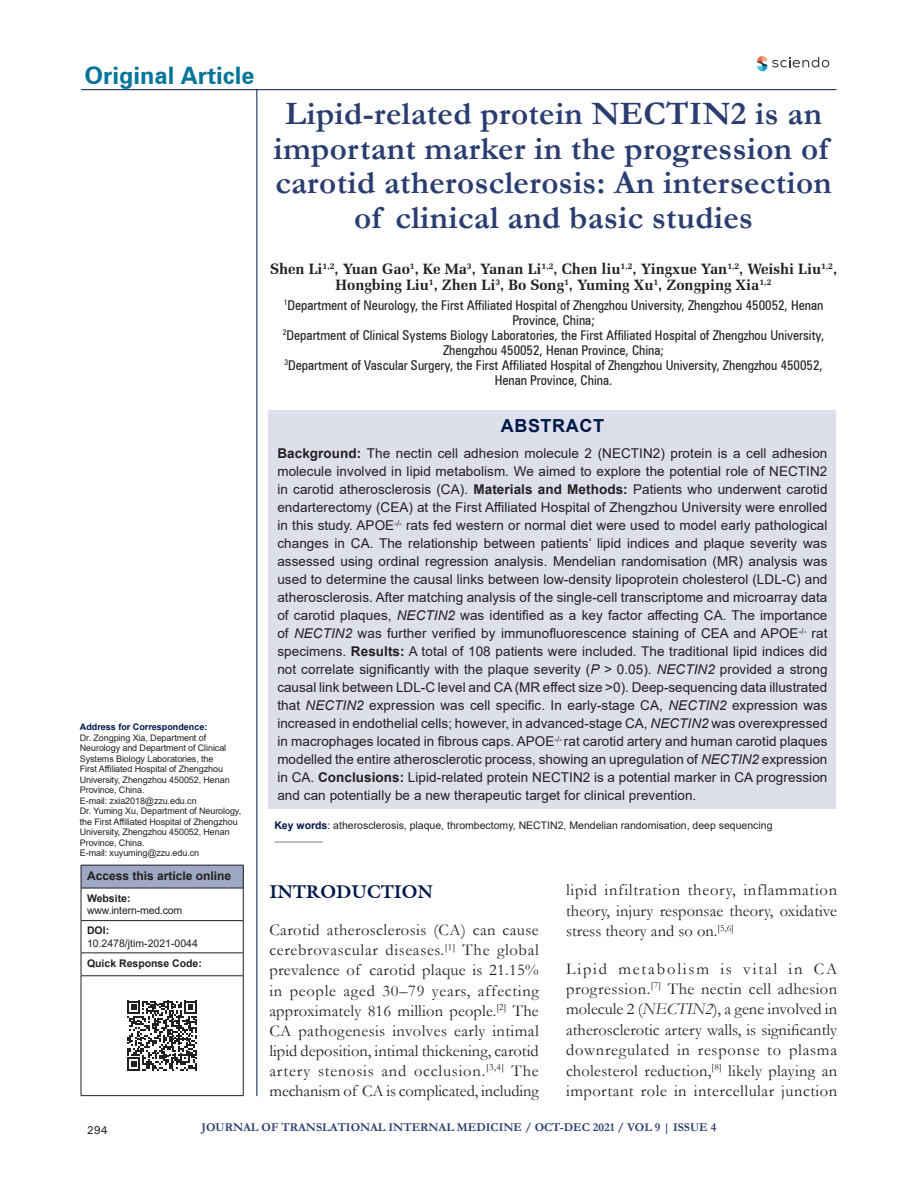
<style>
.page{position:relative;width:918px;height:1188px;background:#fff}
.page>*{position:absolute;margin:0;border:0;box-sizing:border-box;transform-origin:0 0}
._1_TYTUŁ{font:700 33px/34.5px "Garamond";letter-spacing:.01em;color:#2a3d70;text-align:center}
.AH{font:700 24px "Zurich BT";color:#007499}
.t1{font:700 18px "Galliard IT Cby BT";color:#00174a}
._4_Abstrakt_napis{font:700 18px "Arial";letter-spacing:.035em;color:#00174a}
.TX{font:16.5px/20.1px "Garamond";letter-spacing:.005em;color:#231f20;text-align:justify}
._2_Autorzy{font:700 15px/16.5px "Zapf Elliptical 711 BT";color:#231f20;text-align:center}
._4_1_abstrakt_tekst{font:13.5px/18px "Arial";letter-spacing:.005em;color:#231f20;text-align:justify}
._3_afiliacje{font:condensed 13.5px/15px "Zurich BT";color:#231f20;text-align:center}
.t2{font:700 12px "Garamond";color:#2a3d70}
.AU_Bio{font:700 12px "Arial";color:#231f20}
.t3{font:500 11.25px "Univers";color:#231f20}
._5_keywords{font:10.5px "Arial";color:#231f20}
.AU_Bio-2{font:10.5px/12.6px "Arial";color:#231f20}
.AU_Bio-3{font:700 10.5px "Arial";color:#231f20}
.ADD{font:9px/10.5px "Arial";letter-spacing:-.01em;color:#231f20}
.s1{font-weight:700;color:#00174a}
.s2{font-weight:700}
.s3{font-style:italic}
</style>
<div class="page">
<hr style="left:81px;top:89px;width:756px;height:1px;background:#00174a">
<svg style="left:757px;top:56px;width:72px;height:15px"></svg>
<hr style="left:256px;top:89px;width:1px;height:1007px;background:#00174a">
<div style="left:81px;top:865px;width:162px;height:23px;background:#9ea7c3"></div>
<hr style="left:81px;top:865px;width:162px;height:1px;background:#231f20">
<svg style="left:81px;top:865px;width:1px;height:23px"></svg>
<hr style="left:81px;top:888px;width:162px;height:1px;background:#231f20">
<hr style="left:81px;top:888px;width:1px;height:32px;background:#231f20">
<hr style="left:81px;top:920px;width:162px;height:1px;background:#231f20">
<hr style="left:81px;top:921px;width:1px;height:32px;background:#231f20">
<hr style="left:81px;top:953px;width:162px;height:1px;background:#231f20">
<svg style="left:81px;top:953px;width:1px;height:23px"></svg>
<hr style="left:81px;top:976px;width:162px;height:1px;background:#231f20">
<hr style="left:81px;top:976px;width:1px;height:119px;background:#231f20">
<svg style="left:243px;top:865px;width:1px;height:23px"></svg>
<hr style="left:243px;top:888px;width:1px;height:32px;background:#231f20">
<hr style="left:243px;top:921px;width:1px;height:32px;background:#231f20">
<svg style="left:243px;top:953px;width:1px;height:23px"></svg>
<hr style="left:243px;top:976px;width:1px;height:119px;background:#231f20">
<hr style="left:81px;top:1095px;width:162px;height:1px;background:#231f20">
<svg style="left:127px;top:1001px;width:70px;height:70px"></svg>
<div style="left:269px;top:410px;width:567px;height:399px;background:#dddfea"></div>
<hr style="left:274px;top:842px;width:49px;height:1px;background:#808285">
<p class="AH" style="left:85px;top:61px;width:172px">Original Article</p>
<p class="ADD" style="left:80px;top:722px;width:151px"><span class="s1">Address for Correspondence:<br></span>Dr. Zongping Xia, Department of<br>Neurology and Department of Clinical<br>Systems Biology Laboratories, the<br>First Affiliated Hospital of Zhengzhou<br>University, Zhengzhou 450052, Henan<br>Province, China.</p>
<p class="ADD" style="left:80px;top:795px;width:118px">E-mail: zxia2018@zzu.edu.cn</p>
<p class="ADD" style="left:80px;top:806px;width:163px">Dr. Yuming Xu, Department of Neurology, the First Affiliated Hospital of Zhengzhou University, Zhengzhou 450052, Henan Province, China.</p>
<p class="ADD" style="left:80px;top:848px;width:121px">E-mail: xuyuming@zzu.edu.cn</p>
<p class="AU_Bio" style="left:87px;top:867px;width:146px">Access this article online</p>
<p class="AU_Bio-2" style="left:87px;top:892px;width:97px"><span class="s2">Website: </span>www.intern-med.com</p>
<p class="AU_Bio-2" style="left:87px;top:924px;width:112px"><span class="s2">DOI:<br></span>10.2478/jtim-2021-0044</p>
<p class="AU_Bio-3" style="left:87px;top:955px;width:116px">Quick Response Code:</p>
<p class="_1_TYTUŁ" style="left:273px;top:97px;width:560px">Lipid-related protein NECTIN2 is an important marker in the progression of carotid atherosclerosis: An intersection of clinical and basic studies</p>
<p class="_2_Autorzy" style="left:270px;top:260px;width:569px">Shen Li<sup>1,2</sup>, Yuan Gao<sup>1</sup>, Ke Ma<sup>3</sup>, Yanan Li<sup>1,2</sup>, Chen liu<sup>1,2</sup>, Yingxue Yan<sup>1,2</sup>, Weishi Liu<sup>1,2</sup>,<br>Hongbing Liu<sup>1</sup>, Zhen Li<sup>3</sup>, Bo Song<sup>1</sup>, Yuming Xu<sup>1</sup>, Zongping Xia<sup>1,2</sup></p>
<p class="_3_afiliacje" style="left:284px;top:297px;width:541px"><sup>1</sup>Department of Neurology, the First Affiliated Hospital of Zhengzhou University, Zhengzhou 450052, Henan<br>Province, China;</p>
<p class="_3_afiliacje" style="left:283px;top:327px;width:543px"><sup>2</sup>Department of Clinical Systems Biology Laboratories, the First Affiliated Hospital of Zhengzhou University,<br>Zhengzhou 450052, Henan Province, China;</p>
<p class="_3_afiliacje" style="left:284px;top:357px;width:540px"><sup>3</sup>Department of Vascular Surgery, the First Affiliated Hospital of Zhengzhou University, Zhengzhou 450052,<br>Henan Province, China.</p>
<p class="_4_Abstrakt_napis" style="left:501px;top:413px;width:105px">ABSTRACT</p>
<p class="_4_1_abstrakt_tekst" style="left:277px;top:444px;width:552px"><span class="s2">Background:</span> The nectin cell adhesion molecule 2 (NECTIN2) protein is a cell adhesion molecule involved in lipid metabolism. We aimed to explore the potential role of NECTIN2 in carotid atherosclerosis (CA). <span class="s2">Materials and Methods:</span> Patients who underwent carotid endarterectomy (CEA) at the First Affiliated Hospital of Zhengzhou University were enrolled in this study. APOE<sup>-/-</sup> rats fed western or normal diet were used to model early pathological changes in CA. The relationship between patients’ lipid indices and plaque severity was assessed using ordinal regression analysis. Mendelian randomisation (MR) analysis was used to determine the causal links between low-density lipoprotein cholesterol (LDL-C) and atherosclerosis. After matching analysis of the single-cell transcriptome and microarray data of carotid plaques, <span class="s3">NECTIN2</span> was identified as a key factor affecting CA. The importance of <span class="s3">NECTIN2</span> was further verified by immunofluorescence staining of CEA and APOE<sup>-/-</sup> rat specimens. <span class="s2">Results:</span> A total of 108 patients were included. The traditional lipid indices did not correlate significantly with the plaque severity (<span class="s3">P &gt;</span> 0.05). <span class="s3">NECTIN2</span> provided a strong causal link between LDL-C level and CA (MR effect size &gt;0). Deep-sequencing data illustrated that <span class="s3">NECTIN2</span> expression was cell specific. In early-stage CA, <span class="s3">NECTIN2</span> expression was increased in endothelial cells; however, in advanced-stage CA, <span class="s3">NECTIN2</span> was overexpressed in macrophages located in fibrous caps. APOE<sup>-/-</sup> rat carotid artery and human carotid plaques modelled the entire atherosclerotic process, showing an upregulation of <span class="s3">NECTIN2</span> expression in CA. <span class="s2">Conclusions:</span> Lipid-related protein NECTIN2 is a potential marker in CA progression and can potentially be a new therapeutic target for clinical prevention.</p>
<p class="_5_keywords" style="left:274px;top:818px;width:500px"><span class="s1">Key words</span>: atherosclerosis, plaque, thrombectomy, NECTIN2, Mendelian randomisation, deep sequencing</p>
<h1 class="t1" style="left:269px;top:880px;width:165px">INTRODUCTION</h1>
<p class="TX" style="left:269px;top:920px;width:271px">Carotid atherosclerosis (CA) can cause cerebrovascular diseases.<sup>[1]</sup> The global prevalence of carotid plaque is 21.15% in people aged 30–79 years, affecting approximately 816 million people.<sup>[2]</sup> The CA pathogenesis involves early intimal lipid deposition, intimal thickening, carotid artery stenosis and occlusion.<sup>[3,4]</sup> The mechanism of CA is complicated, including</p>
<p class="TX" style="left:566px;top:879px;width:273px">lipid infiltration theory, inflammation theory, injury responsae theory, oxidative stress theory and so on.<sup>[5,6]</sup></p>
<p class="TX" style="left:566px;top:958px;width:273px">Lipid metabolism is vital in CA progression.<sup>[7]</sup> The nectin cell adhesion molecule 2 (<span class="s3">NECTIN2</span>), a gene involved in atherosclerotic artery walls, is significantly downregulated in response to plasma cholesterol reduction,<sup>[8]</sup> likely playing an important role in intercellular junction</p>
<p class="t3" style="left:87px;top:1123px;width:23px">294</p>
<p class="t2" style="left:202px;top:1119px;width:516px">JOURNAL OF TRANSLATIONAL INTERNAL MEDICINE / OCT-DEC 2021 / VOL 9 | ISSUE 4</p>
</div>
